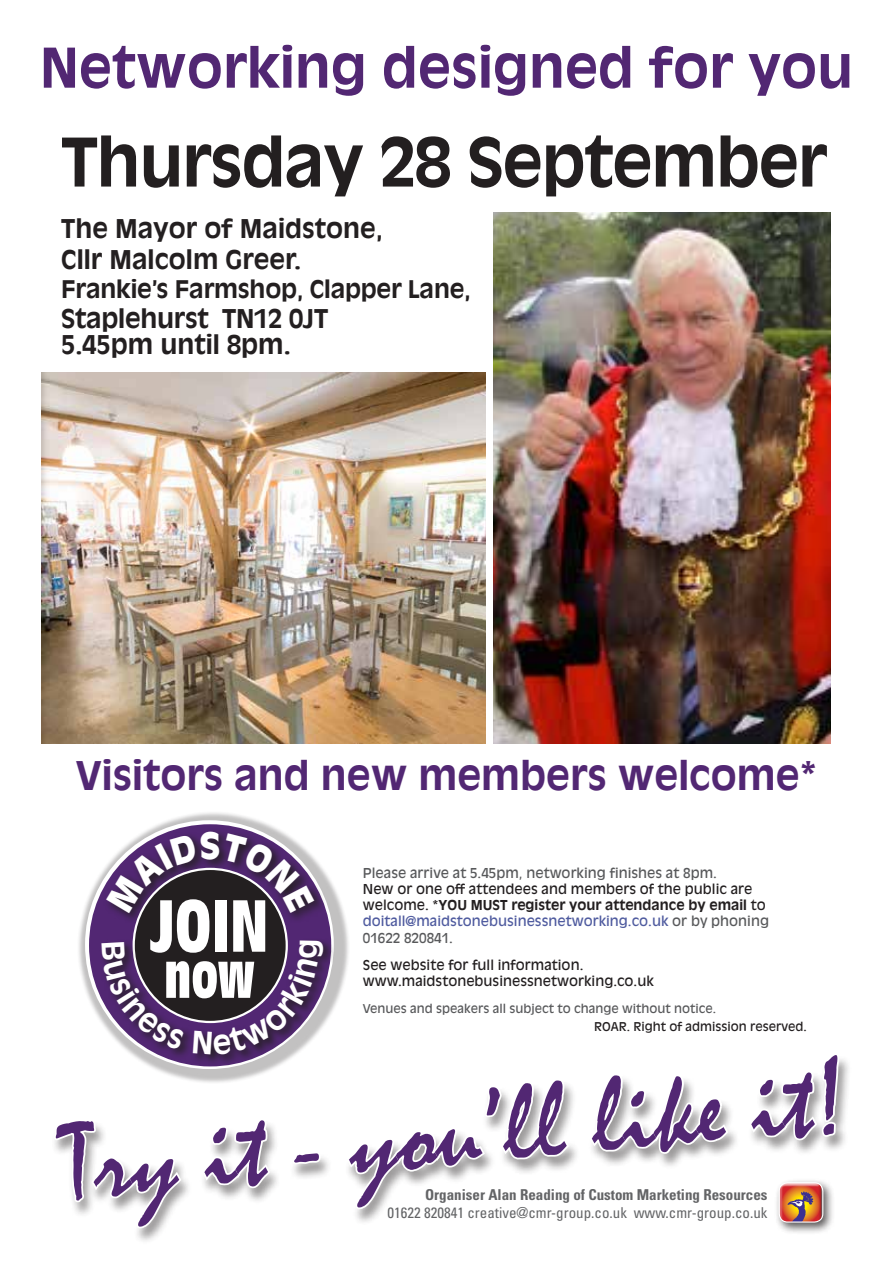
<style>
.page{position:relative;width:893px;height:1263px;background:#fff}
.page>*{position:absolute;margin:0;border:0;box-sizing:border-box;transform-origin:0 0}
.t1{font:111.45px "Mistral";color:#522773}
.t2{font:700 condensed 72px "Antique Olive";color:#fff}
.t3{font:700 66px "Antique Olive";letter-spacing:-.02em;color:#231f20}
.t4{font:700 condensed 59.7px "Antique Olive";color:#fff}
.t5{font:700 54px "Antique Olive";color:#522773}
.t6{font:700 39px "Antique Olive";color:#522773}
.t7{font:900 36px "Antique Olive";color:#fff;scale:.96 1}
.t8{font:700 25.5px "Antique Olive";color:#231f20}
.t9{font:700 24px "Antique Olive";letter-spacing:-.01em;color:#231f20}
.t10{font:condensed 15px "Univers";color:#636466}
.t11{font:700 condensed 15px "Univers";color:#636466}
.t12{font:13.5px "Antique Olive";color:#231f20}
.t13{font:13.5px/16.2px "Antique Olive";color:#4f5b9f}
.t14{font:700 13.5px "Antique Olive";color:#231f20}
.t15{font:13.5px "Antique Olive";color:#58595b}
.t16{font:12px "Antique Olive";color:#58595b}
.t17{font:12px "Antique Olive";color:#231f20}
.s1{font-weight:400}
.s2{color:#58595b}
</style>
<div class="page">
<svg style="left:54px;top:1124px;width:130px;height:107px"></svg>
<svg style="left:203px;top:1124px;width:69px;height:77px"></svg>
<svg style="left:294px;top:1156px;width:30px;height:11px"></svg>
<svg style="left:348px;top:1084px;width:223px;height:138px"></svg>
<svg style="left:592px;top:1079px;width:138px;height:87px"></svg>
<svg style="left:751px;top:1059px;width:90px;height:174px"></svg>
<img style="left:493px;top:213px;width:337px;height:530px">
<div style="left:77px;top:811px;width:274px;height:274px;background:#231f20;opacity:.28"></div>
<div style="left:89px;top:824px;width:242px;height:242px;background:#522773;border-radius:50%"></div>
<svg style="left:104px;top:828px;width:222px;height:96px"></svg>
<div style="left:134px;top:869px;width:153px;height:153px;background:#231f20;border-radius:50%"></div>
<svg style="left:98px;top:938px;width:236px;height:128px"></svg>
<img style="left:41px;top:372px;width:445px;height:371px">
<svg style="left:106px;top:833px;width:92px;height:80px"></svg>
<svg style="left:221px;top:833px;width:93px;height:80px"></svg>
<svg style="left:102px;top:942px;width:83px;height:108px"></svg>
<svg style="left:193px;top:940px;width:130px;height:115px"></svg>
<p class="t5" style="left:40px;top:35px;width:815px">Networking designed for you</p>
<p class="t3" style="left:61px;top:122px;width:767px">Thursday 28 September</p>
<p class="t8" style="left:61px;top:213px;width:323px">The Mayor of Maidstone,</p>
<p class="t8" style="left:61px;top:244px;width:241px">Cllr Malcolm Greer.</p>
<p class="t9" style="left:61px;top:274px;width:411px">Frankie’s Farmshop, Clapper Lane,</p>
<p class="t8" style="left:61px;top:303px;width:268px">Staplehurst TN12 0JT</p>
<p class="t8" style="left:61px;top:329px;width:231px">5.45pm until 8pm.</p>
<p class="t6" style="left:76px;top:752px;width:743px">Visitors and new members welcome*</p>
<p class="t7" style="left:199px;top:824px;width:24px">S</p>
<p class="t2" style="left:150px;top:886px;width:120px">JOIN</p>
<p class="t4" style="left:164px;top:944px;width:92px">now</p>
<p class="t15" style="left:363px;top:865px;width:356px">Please arrive at 5.45pm, networking finishes at 8pm.</p>
<p class="t12" style="left:363px;top:881px;width:391px">New or one off attendees and members of the public are</p>
<p class="t14" style="left:363px;top:897px;width:404px"><span class="s1">welcome. *</span>YOU MUST register your attendance by email <span class="s1">to</span></p>
<p class="t13" style="left:363px;top:913px;width:408px">doitall@maidstonebusinessnetworking.co.uk <span class="s2">or by phoning<br>01622 820841.</span></p>
<p class="t12" style="left:363px;top:956px;width:222px">See website for full information.</p>
<p class="t12" style="left:363px;top:973px;width:293px">www.maidstonebusinessnetworking.co.uk</p>
<p class="t16" style="left:363px;top:1001px;width:355px">Venues and speakers all subject to change without notice.</p>
<p class="t17" style="left:594px;top:1019px;width:214px">ROAR. Right of admission reserved.</p>
<p class="t1" style="left:58px;top:1104px;width:787px;rotate:-5deg">Try it - you’ll like it!</p>
<p class="t11" style="left:425px;top:1186px;width:344px">Organiser Alan Reading of Custom Marketing Resources</p>
<p class="t10" style="left:388px;top:1203px;width:381px">01622 820841 creative@cmr-group.co.uk www.cmr-group.co.uk</p>
</div>
